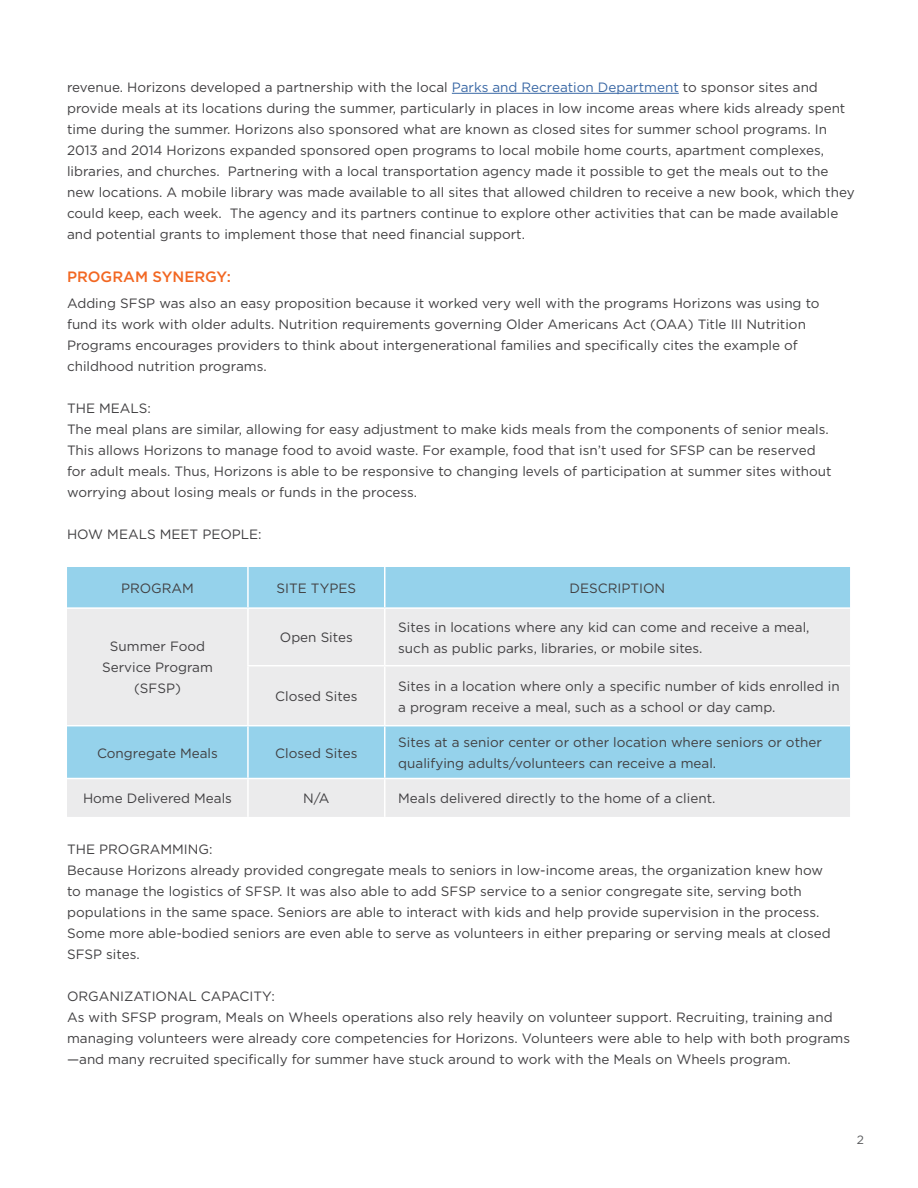
<style>
.page{position:relative;width:918px;height:1188px;background:#fff}
.page>*{position:absolute;margin:0;border:0;box-sizing:border-box;transform-origin:0 0}
.t1{font:500 15px "Gotham";color:#f26722}
.t2{font:13.5px/21px "Gotham";color:#414042}
.t3{font:12px "Gotham";color:#58595b}
.s1{color:#3a68a5}
</style>
<div class="page">
<hr style="left:452px;top:93px;width:227px;height:1px;background:#3a68a5">
<div style="left:67px;top:567px;width:783px;height:40px;background:#95d2eb"></div>
<svg style="left:67px;top:609px;width:783px;height:208px;background:#d5e4eb"></svg>
<hr style="left:247px;top:567px;width:2px;height:40px;background:#fff">
<hr style="left:384px;top:567px;width:2px;height:40px;background:#fff">
<hr style="left:247px;top:609px;width:2px;height:56px;background:#fff">
<hr style="left:384px;top:609px;width:2px;height:56px;background:#fff">
<hr style="left:247px;top:665px;width:138px;height:1px;background:#fff">
<hr style="left:247px;top:666px;width:2px;height:59px;background:#fff">
<hr style="left:385px;top:665px;width:465px;height:1px;background:#fff">
<hr style="left:384px;top:666px;width:2px;height:59px;background:#fff">
<hr style="left:67px;top:725px;width:181px;height:1px;background:#fff">
<hr style="left:248px;top:725px;width:137px;height:1px;background:#fff">
<hr style="left:247px;top:726px;width:2px;height:52px;background:#fff">
<hr style="left:385px;top:725px;width:465px;height:1px;background:#fff">
<hr style="left:384px;top:726px;width:2px;height:52px;background:#fff">
<hr style="left:67px;top:778px;width:181px;height:1px;background:#fff">
<hr style="left:248px;top:778px;width:137px;height:1px;background:#fff">
<hr style="left:247px;top:779px;width:2px;height:38px;background:#fff">
<hr style="left:385px;top:778px;width:465px;height:1px;background:#fff">
<hr style="left:384px;top:779px;width:2px;height:38px;background:#fff">
<p class="t2" style="left:67px;top:76px;width:789px">revenue. Horizons developed a partnership with the local <span class="s1">Parks and Recreation Department</span> to sponsor sites and provide meals at its locations during the summer, particularly in places in low income areas where kids already spent time during the summer. Horizons also sponsored what are known as closed sites for summer school programs. In 2013 and 2014 Horizons expanded sponsored open programs to local mobile home courts, apartment complexes, libraries, and churches. Partnering with a local transportation agency made it possible to get the meals out to the new locations. A mobile library was made available to all sites that allowed children to receive a new book, which they could keep, each week. The agency and its partners continue to explore other activities that can be made available and potential grants to implement those that need financial support.</p>
<p class="t1" style="left:67px;top:267px;width:165px">PROGRAM SYNERGY:</p>
<p class="t2" style="left:67px;top:292px;width:754px">Adding SFSP was also an easy proposition because it worked very well with the programs Horizons was using to fund its work with older adults. Nutrition requirements governing Older Americans Act (OAA) Title III Nutrition Programs encourages providers to think about intergenerational families and specifically cites the example of childhood nutrition programs.</p>
<p class="t2" style="left:67px;top:397px;width:766px">THE MEALS:<br>The meal plans are similar, allowing for easy adjustment to make kids meals from the components of senior meals.<br>This allows Horizons to manage food to avoid waste. For example, food that isn’t used for SFSP can be reserved for adult meals. Thus, Horizons is able to be responsive to changing levels of participation at summer sites without worrying about losing meals or funds in the process.</p>
<p class="t2" style="left:67px;top:523px;width:196px">HOW MEALS MEET PEOPLE:</p>
<p class="t2" style="left:121px;top:577px;width:74px">PROGRAM</p>
<p class="t2" style="left:277px;top:577px;width:81px">SITE TYPES</p>
<p class="t2" style="left:570px;top:577px;width:97px">DESCRIPTION</p>
<p class="t2" style="left:102px;top:636px;width:112px;text-align:center">Summer Food<br>Service Program (SFSP)</p>
<p class="t2" style="left:280px;top:627px;width:74px">Open Sites</p>
<p class="t2" style="left:398px;top:616px;width:413px">Sites in locations where any kid can come and receive a meal, such as public parks, libraries, or mobile sites.</p>
<p class="t2" style="left:275px;top:686px;width:84px">Closed Sites</p>
<p class="t2" style="left:398px;top:675px;width:443px">Sites in a location where only a specific number of kids enrolled in a program receive a meal, such as a school or day camp.</p>
<p class="t2" style="left:97px;top:742px;width:122px">Congregate Meals</p>
<p class="t2" style="left:275px;top:742px;width:84px">Closed Sites</p>
<p class="t2" style="left:398px;top:731px;width:425px">Sites at a senior center or other location where seniors or other qualifying adults/volunteers can receive a meal.</p>
<p class="t2" style="left:83px;top:788px;width:150px">Home Delivered Meals</p>
<p class="t2" style="left:303px;top:788px;width:28px">N/A</p>
<p class="t2" style="left:398px;top:788px;width:319px">Meals delivered directly to the home of a client.</p>
<p class="t2" style="left:67px;top:839px;width:765px">THE PROGRAMMING:<br>Because Horizons already provided congregate meals to seniors in low-income areas, the organization knew how to manage the logistics of SFSP. It was also able to add SFSP service to a senior congregate site, serving both populations in the same space. Seniors are able to interact with kids and help provide supervision in the process.<br>Some more able-bodied seniors are even able to serve as volunteers in either preparing or serving meals at closed SFSP sites.</p>
<p class="t2" style="left:67px;top:986px;width:785px">ORGANIZATIONAL CAPACITY:<br>As with SFSP program, Meals on Wheels operations also rely heavily on volunteer support. Recruiting, training and managing volunteers were already core competencies for Horizons. Volunteers were able to help with both programs —and many recruited specifically for summer have stuck around to work with the Meals on Wheels program.</p>
<p class="t3" style="left:857px;top:1132px;width:9px">2</p>
</div>
